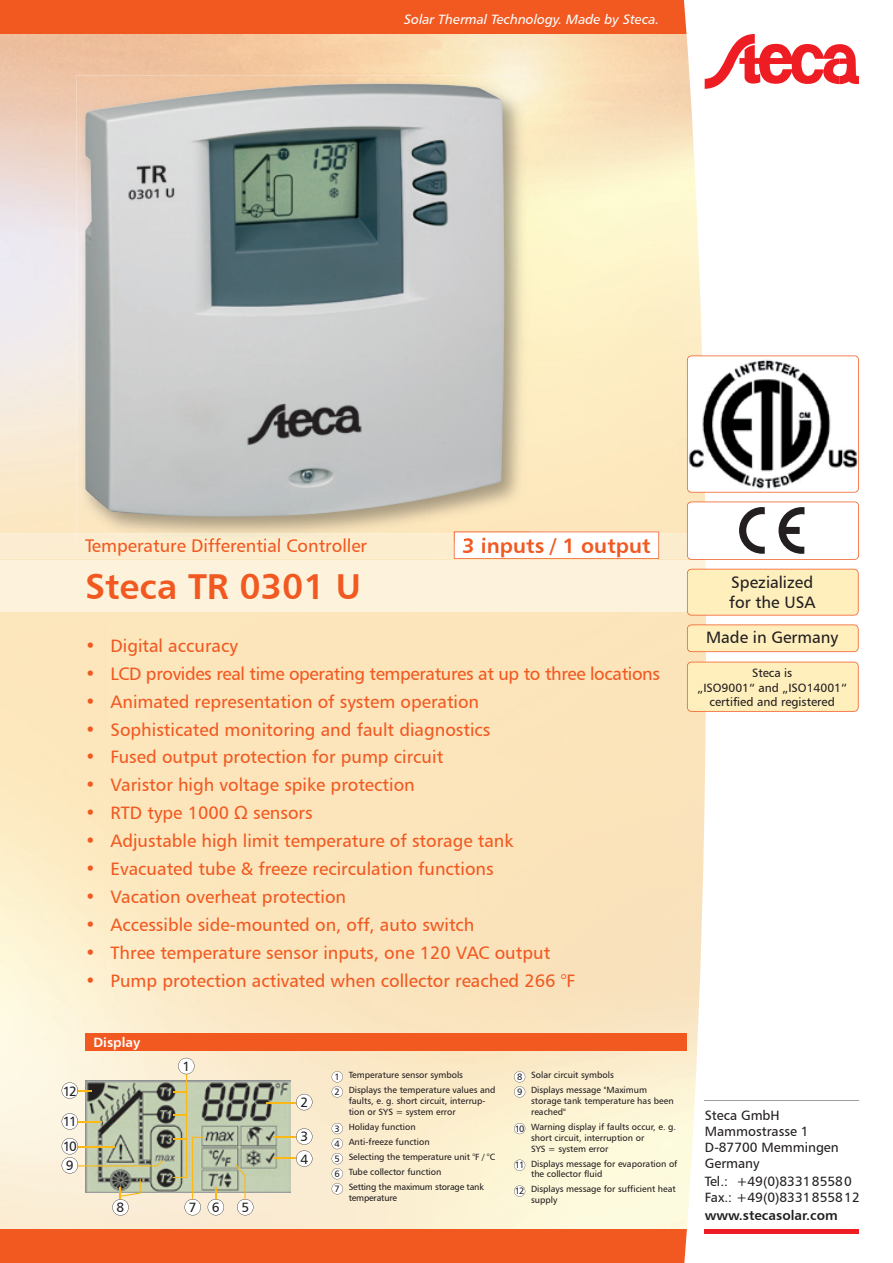
<style>
.page{position:relative;width:893px;height:1263px;background:#fff}
.page>*{position:absolute;margin:0;border:0;box-sizing:border-box;transform-origin:0 0}
.t1{font:36px "Humanist 777 BT Bold B";color:#f15921}
.t2{font:21px "Humanist 777 BT Bold B";color:#f15921}
.t3{font:18px "Humanist 777 BT Roman B";color:#f15921}
.t4{font:18px "Humanist 777 BT Roman B";letter-spacing:-.02em;color:#f15921}
.t5{font:16.5px/19.8px "Humanist 777 BT Roman B";color:#231f20}
.t6{font:13.5px/16.2px "Humanist 777 BT Roman B";color:#231f20}
.t7{font:13.5px "Humanist 777 BT Italic B";color:#fff}
.t8{font:13.5px "Humanist 777 BT Bold B";color:#231f20}
.t9{font:13.5px "Humanist 777 BT Bold B";color:#fff}
.t10{font:12px/14.4px "Humanist 777 BT Roman B";color:#231f20;text-align:center}
.t11{font:9px/15px "Humanist 777 BT Roman B";color:#231f20}
.t12{font:9px "Humanist 777 BT Roman B";letter-spacing:-.02em;color:#231f20}
.s1{font-size:9.3px}
</style>
<div class="page">
<img style="left:0;top:105px;width:106px;height:1124px">
<img style="left:479px;top:105px;width:203px;height:1124px">
<img style="left:106px;top:611px;width:373px;height:618px">
<img style="left:0;top:533px;width:682px;height:78px">
<div style="left:85px;top:542px;width:282px;height:14px;background:#fcedcf"></div>
<svg style="left:454px;top:531px;width:205px;height:28px"></svg>
<div style="left:85px;top:1033px;width:602px;height:17px;background:#f15921"></div>
<img style="left:85px;top:1080px;width:206px;height:112px">
<hr style="left:266px;top:1102px;width:38px;height:1px;background:#fcb814">
<svg style="left:296px;top:1094px;width:16px;height:16px"></svg>
<hr style="left:274px;top:1136px;width:30px;height:2px;background:#fcb814">
<hr style="left:274px;top:1157px;width:30px;height:2px;background:#fcb814">
<svg style="left:296px;top:1128px;width:16px;height:39px"></svg>
<svg style="left:235px;top:1163px;width:18px;height:52px"></svg>
<svg style="left:62px;top:1082px;width:29px;height:17px"></svg>
<svg style="left:62px;top:1113px;width:40px;height:16px"></svg>
<svg style="left:62px;top:1138px;width:102px;height:35px;background:#bdc0a6"></svg>
<svg style="left:173px;top:1058px;width:51px;height:157px;background:#c3c4aa"></svg>
<svg style="left:112px;top:1179px;width:29px;height:36px"></svg>
<svg style="left:332px;top:1071px;width:11px;height:26px"></svg>
<svg style="left:332px;top:1123px;width:11px;height:71px"></svg>
<svg style="left:514px;top:1071px;width:11px;height:26px"></svg>
<svg style="left:514px;top:1123px;width:11px;height:11px"></svg>
<svg style="left:514px;top:1159px;width:11px;height:12px"></svg>
<svg style="left:514px;top:1185px;width:11px;height:12px"></svg>
<div style="left:0;top:1229px;width:702px;height:34px;background:#f15921"></div>
<div style="left:0;top:0;width:702px;height:34px;background:#f15921"></div>
<svg style="left:682px;top:0;width:177px;height:1263px"></svg>
<hr style="left:705px;top:1229px;width:154px;height:4px;background:#ee1d23">
<svg style="left:705px;top:34px;width:154px;height:55px"></svg>
<svg style="left:687px;top:355px;width:172px;height:138px"></svg>
<svg style="left:687px;top:624px;width:172px;height:28px;background:#fde6b4"></svg>
<div style="left:687px;top:569px;width:172px;height:46px;background:#feefbc"></div>
<div style="left:687px;top:662px;width:172px;height:50px;background:#feefbc"></div>
<img style="left:76px;top:75px;width:454px;height:467px">
<img style="left:85px;top:538px;width:282px;height:4px">
<img style="left:454px;top:531px;width:76px;height:11px">
<img style="left:85px;top:82px;width:419px;height:436px">
<svg style="left:687px;top:501px;width:172px;height:59px"></svg>
<hr style="left:705px;top:1100px;width:154px;height:1px;background:#9d9fa2">
<h3 class="t7" style="left:404px;top:11px;width:257px">Solar Thermal Technology. Made by Steca.</h3>
<h3 class="t3" style="left:85px;top:534px;width:284px">Temperature Differential Controller</h3>
<h2 class="t2" style="left:462px;top:533px;width:190px">3 inputs / 1 output</h2>
<h1 class="t1" style="left:85px;top:564px;width:277px">Steca TR 0301 U</h1>
<h3 class="t3" style="left:85px;top:634px;width:155px">• Digital accuracy</h3>
<h3 class="t4" style="left:85px;top:662px;width:576px">• LCD provides real time operating temperatures at up to three locations</h3>
<h3 class="t3" style="left:85px;top:690px;width:396px">• Animated representation of system operation</h3>
<h3 class="t3" style="left:85px;top:718px;width:407px">• Sophisticated monitoring and fault diagnostics</h3>
<h3 class="t3" style="left:85px;top:746px;width:360px">• Fused output protection for pump circuit</h3>
<h3 class="t3" style="left:85px;top:774px;width:331px">• Varistor high voltage spike protection</h3>
<h3 class="t3" style="left:85px;top:802px;width:229px">• RTD type 1000 Ω sensors</h3>
<h3 class="t3" style="left:85px;top:830px;width:430px">• Adjustable high limit temperature of storage tank</h3>
<h3 class="t3" style="left:85px;top:858px;width:410px">• Evacuated tube &amp; freeze recirculation functions</h3>
<h3 class="t3" style="left:85px;top:886px;width:263px">• Vacation overheat protection</h3>
<h3 class="t3" style="left:85px;top:914px;width:391px">• Accessible side-mounted on, off, auto switch</h3>
<h3 class="t3" style="left:85px;top:942px;width:467px">• Three temperature sensor inputs, one 120 VAC output</h3>
<h3 class="t3" style="left:85px;top:970px;width:492px">• Pump protection activated when collector reached 266 °F</h3>
<h3 class="t6" style="left:63px;top:1082px;width:16px">12</h3>
<h3 class="t6" style="left:63px;top:1109px;width:16px;line-height:24.8px">11<br>10</h3>
<h3 class="t6" style="left:66px;top:1157px;width:9px">9</h3>
<h3 class="t9" style="left:94px;top:1034px;width:48px">Display</h3>
<h3 class="t6" style="left:117px;top:1199px;width:9px">8</h3>
<h3 class="t6" style="left:182px;top:1058px;width:9px">1</h3>
<h3 class="t6" style="left:189px;top:1199px;width:32px">7 6</h3>
<h3 class="t6" style="left:241px;top:1199px;width:9px">5</h3>
<h3 class="t6" style="left:300px;top:1094px;width:9px">2</h3>
<h3 class="t6" style="left:300px;top:1125px;width:9px;line-height:22px">3<br>4</h3>
<p class="t11" style="left:335px;top:1067px;width:162px"><span class="s1">1</span> Temperature sensor symbols<br><span class="s1">2</span> Displays the temperature values and</p>
<p class="t11" style="left:349px;top:1095px;width:138px;line-height:10.8px">faults, e. g. short circuit, interrup&shy;tion or SYS = system error</p>
<p class="t11" style="left:335px;top:1119px;width:162px"><span class="s1">3</span> Holiday function<br><span class="s1">4</span> Anti-freeze function<br><span class="s1">5</span> Selecting the temperature unit °F / °C<br><span class="s1">6</span> Tube collector function<br><span class="s1">7</span> Setting the maximum storage tank</p>
<p class="t12" style="left:349px;top:1192px;width:50px">temperature</p>
<p class="t11" style="left:517px;top:1067px;width:132px"><span class="s1">8</span> Solar circuit symbols<br><span class="s1">9</span> Displays message "Maximum</p>
<p class="t11" style="left:531px;top:1095px;width:144px;line-height:10.8px">storage tank temperature has been reached"</p>
<p class="t11" style="left:531px;top:1121px;width:147px;line-height:10.8px;text-indent:-16px"><span class="s1">10</span> Warning display if faults occur, e. g. short circuit, interruption or<br>SYS = system error</p>
<p class="t11" style="left:531px;top:1158px;width:148px;line-height:10.8px;text-indent:-16px"><span class="s1">11</span> Displays message for evaporation of the collector fluid</p>
<p class="t11" style="left:531px;top:1184px;width:146px;line-height:10.8px;text-indent:-16px"><span class="s1">12</span> Displays message for sufficient heat supply</p>
<h3 class="t5" style="left:729px;top:572px;width:88px">Spezialized for the USA</h3>
<h3 class="t5" style="left:706px;top:627px;width:134px">Made in Germany</h3>
<h3 class="t10" style="left:697px;top:666px;width:151px">Steca is<br>„ISO9001“ and „ISO14001“ certified and registered</h3>
<h3 class="t6" style="left:705px;top:1106px;width:136px">Steca GmbH<br>Mammostrasse 1<br>D-87700 Memmingen<br>Germany</h3>
<h3 class="t6" style="left:705px;top:1173px;width:156px">Tel.: +49(0)833185580<br>Fax.: +49(0)8331855812</h3>
<h3 class="t8" style="left:705px;top:1207px;width:134px">www.stecasolar.com</h3>
</div>
